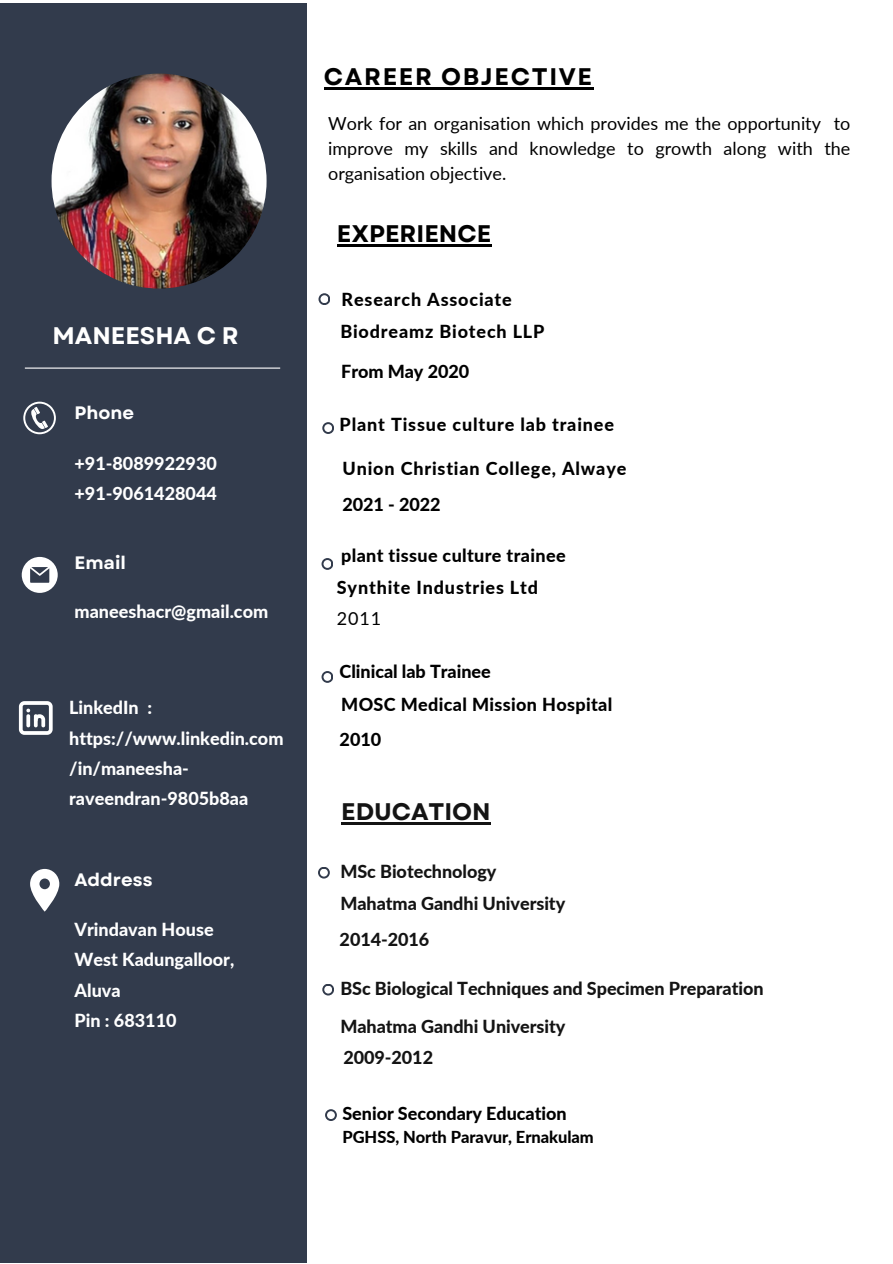
<style>
.page{position:relative;width:893px;height:1264px;background:#fff}
.page>*{position:absolute;margin:0;border:0;box-sizing:border-box;transform-origin:0 0}
.t1{font:700 24px "Garet";letter-spacing:.07em;color:#000}
.t2{font:700 24px "Garet";color:#fff}
.t3{font:700 24px "Garet";color:#000}
.t4{font:700 24px "Garet";letter-spacing:-.005em;color:#141414}
.t5{font:800 18px/30.3px "Lato";color:#fff}
.t6{font:800 18px "Lato";letter-spacing:-.005em;color:#141414}
.t7{font:18px/24.8px "Lato";color:#000;text-align:justify}
.t8{font:800 18px "Lato";letter-spacing:.045em;color:#000}
.t9{font:800 18px "Lato";letter-spacing:-.005em;color:#000}
.t10{font:800 18px "Lato";letter-spacing:.02em;color:#000}
.t11{font:700 18px "Garet";color:#fff}
.t12{font:800 16.5px "Lato";letter-spacing:-.005em;color:#000}
</style>
<div class="page">
<div style="left:0;top:3px;width:307px;height:1259px;background:#323b4c"></div>
<hr style="left:25px;top:367px;width:255px;height:1px;background:#fff">
<svg style="left:318px;top:293px;width:12px;height:12px"></svg>
<div style="left:320px;top:295px;width:8px;height:8px;background:#fff;border-radius:50%"></div>
<svg style="left:322px;top:422px;width:12px;height:12px"></svg>
<div style="left:324px;top:424px;width:8px;height:8px;background:#fff;border-radius:50%"></div>
<svg style="left:321px;top:558px;width:12px;height:12px"></svg>
<div style="left:323px;top:560px;width:8px;height:8px;background:#fff;border-radius:50%"></div>
<svg style="left:321px;top:671px;width:12px;height:12px"></svg>
<div style="left:323px;top:673px;width:8px;height:8px;background:#fff;border-radius:50%"></div>
<img style="left:51px;top:73px;width:216px;height:216px">
<svg style="left:23px;top:401px;width:33px;height:33px"></svg>
<svg style="left:22px;top:557px;width:36px;height:36px"></svg>
<svg style="left:19px;top:701px;width:34px;height:34px"></svg>
<svg style="left:30px;top:868px;width:29px;height:43px"></svg>
<svg style="left:322px;top:983px;width:12px;height:12px"></svg>
<div style="left:324px;top:985px;width:8px;height:8px;background:#fff;border-radius:50%"></div>
<svg style="left:325px;top:1109px;width:12px;height:11px"></svg>
<div style="left:327px;top:1111px;width:8px;height:8px;background:#fff;border-radius:50%"></div>
<hr style="left:324px;top:87px;width:270px;height:2px;background:#000">
<hr style="left:337px;top:244px;width:154px;height:2px;background:#000">
<hr style="left:341px;top:822px;width:149px;height:3px;background:#141414">
<svg style="left:318px;top:866px;width:12px;height:12px"></svg>
<div style="left:320px;top:868px;width:8px;height:8px;background:#fff;border-radius:50%"></div>
<p class="t2" style="left:52px;top:318px;width:187px">MANEESHA C R</p>
<p class="t11" style="left:74px;top:400px;width:61px">Phone</p>
<p class="t5" style="left:74px;top:448px;width:144px">+91-8089922930</p>
<p class="t5" style="left:74px;top:478px;width:144px">+91-9061428044</p>
<p class="t11" style="left:74px;top:549px;width:53px">Email</p>
<p class="t5" style="left:74px;top:596px;width:195px">maneeshacr@gmail.com</p>
<p class="t5" style="left:69px;top:692px;width:84px">LinkedIn :</p>
<p class="t5" style="left:69px;top:722px;width:216px">https://www.linkedin.com /in/maneesha&shy;raveendran-9805b8aa</p>
<p class="t11" style="left:74px;top:867px;width:79px">Address</p>
<p class="t5" style="left:74px;top:913px;width:141px">Vrindavan House</p>
<p class="t5" style="left:74px;top:944px;width:161px">West Kadungalloor,<br>Aluva</p>
<p class="t5" style="left:74px;top:1004px;width:103px">Pin : 683110</p>
<p class="t1" style="left:324px;top:59px;width:270px">CAREER OBJECTIVE</p>
<p class="t7" style="left:328px;top:111px;width:523px">Work for an organisation which provides me the opportunity to improve my skills and knowledge to growth along with the organisation objective.</p>
<p class="t3" style="left:337px;top:216px;width:156px">EXPERIENCE</p>
<p class="t8" style="left:341px;top:288px;width:172px">Research Associate</p>
<p class="t8" style="left:340px;top:321px;width:206px">Biodreamz Biotech LLP</p>
<p class="t9" style="left:341px;top:360px;width:130px">From May 2020</p>
<p class="t8" style="left:339px;top:413px;width:276px">Plant Tissue culture lab trainee</p>
<p class="t8" style="left:342px;top:457px;width:285px">Union Christian College, Alwaye</p>
<p class="t9" style="left:342px;top:493px;width:100px">2021 - 2022</p>
<p class="t10" style="left:341px;top:544px;width:226px">plant tissue culture trainee</p>
<p class="t8" style="left:337px;top:576px;width:203px">Synthite Industries Ltd</p>
<p class="t7" style="left:337px;top:605px;width:46px">2011</p>
<p class="t9" style="left:339px;top:660px;width:153px">Clinical lab Trainee</p>
<p class="t10" style="left:341px;top:692px;width:273px">MOSC Medical Mission Hospital</p>
<p class="t10" style="left:339px;top:728px;width:43px">2010</p>
<p class="t4" style="left:341px;top:794px;width:151px">EDUCATION</p>
<p class="t6" style="left:340px;top:860px;width:158px">MSc Biotechnology</p>
<p class="t6" style="left:340px;top:892px;width:226px">Mahatma Gandhi University</p>
<p class="t6" style="left:339px;top:928px;width:91px">2014-2016</p>
<p class="t6" style="left:340px;top:977px;width:424px">BSc Biological Techniques and Specimen Preparation</p>
<p class="t6" style="left:340px;top:1015px;width:226px">Mahatma Gandhi University</p>
<p class="t6" style="left:343px;top:1045px;width:91px">2009-2012</p>
<p class="t9" style="left:342px;top:1102px;width:225px">Senior Secondary Education</p>
<p class="t12" style="left:342px;top:1126px;width:253px">PGHSS, North Paravur, Ernakulam</p>
</div>
